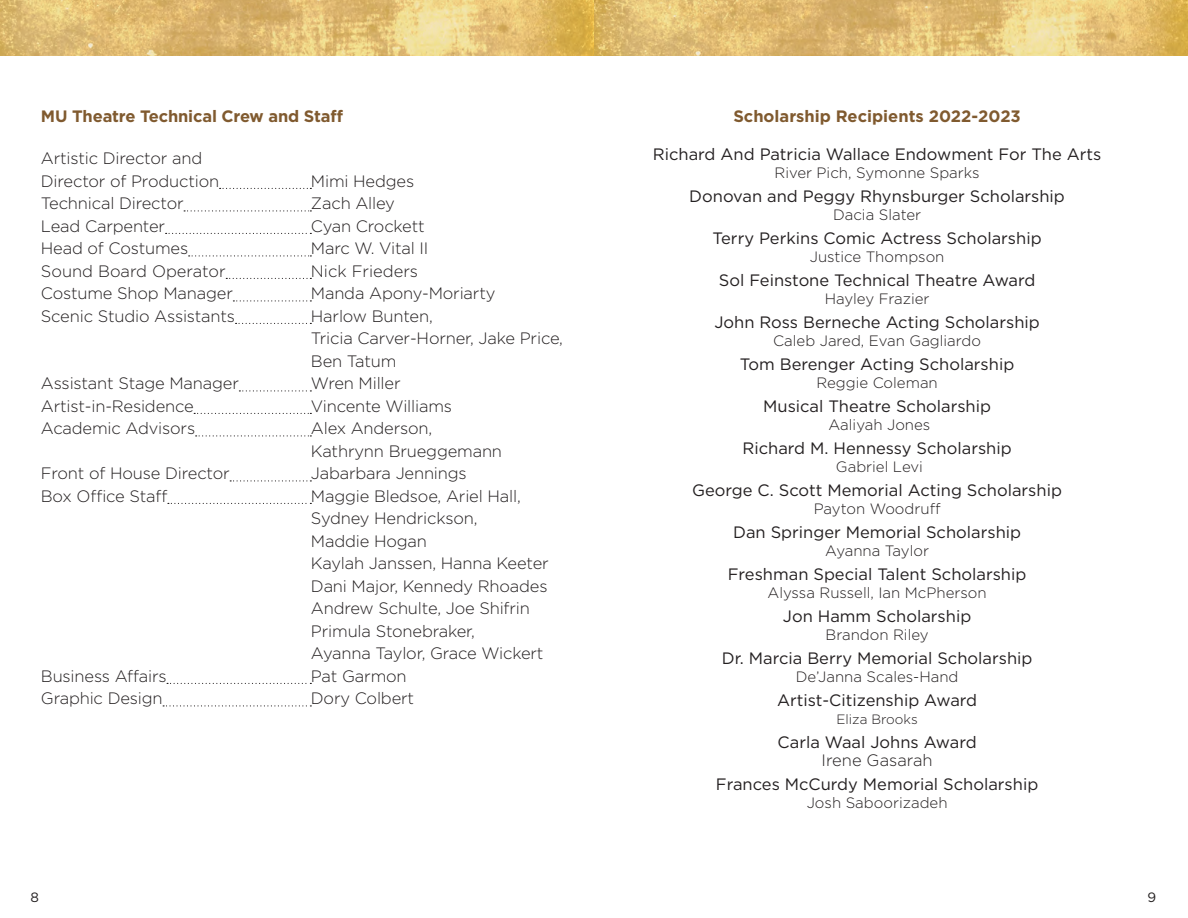
<style>
.page{position:relative;width:1188px;height:918px;background:#fff}
.page>*{position:absolute;margin:0;border:0;box-sizing:border-box;transform-origin:0 0}
.text{font:300 16.5px "Gotham";letter-spacing:-.01em;color:#231f20}
.gotham_text{font:16.5px "Gotham";color:#231f20}
.bold_page_head{font:700 16.5px "Gotham";letter-spacing:-.01em;color:#805a2f}
.bold_page_head-2{font:300 16.5px "Gotham";letter-spacing:-.01em;color:#231f20}
.centered_text{font:300 16.5px "Gotham";color:#231f20}
.gotham_text-2{font:300 16.5px "Gotham";color:#231f20}
.gotham_text-3{font:300 15px "Gotham";color:#231f20}
.gotham_text-4{font:300 13.5px "Gotham";color:#231f20}
.t1{font:13.5px "Gotham";color:#231f20}
</style>
<div class="page">
<img style="left:594px;top:0;width:594px;height:55px">
<img style="left:0;top:0;width:594px;height:55px">
<svg style="left:220px;top:188px;width:91px;height:1px"></svg>
<svg style="left:184px;top:210px;width:127px;height:1px"></svg>
<svg style="left:166px;top:233px;width:145px;height:1px"></svg>
<svg style="left:189px;top:255px;width:122px;height:1px"></svg>
<svg style="left:226px;top:278px;width:85px;height:1px"></svg>
<svg style="left:233px;top:300px;width:78px;height:1px"></svg>
<svg style="left:236px;top:323px;width:75px;height:1px"></svg>
<svg style="left:239px;top:390px;width:72px;height:1px"></svg>
<svg style="left:194px;top:413px;width:117px;height:1px"></svg>
<svg style="left:196px;top:435px;width:115px;height:1px"></svg>
<svg style="left:230px;top:480px;width:81px;height:1px"></svg>
<svg style="left:168px;top:503px;width:143px;height:1px"></svg>
<svg style="left:167px;top:683px;width:144px;height:1px"></svg>
<svg style="left:163px;top:705px;width:148px;height:1px"></svg>
<p class="bold_page_head" style="left:41px;top:105px;width:304px">MU Theatre Technical Crew and Staff</p>
<p class="bold_page_head-2" style="left:41px;top:148px;width:163px">Artistic Director and</p>
<p class="bold_page_head-2" style="left:41px;top:171px;width:180px">Director of Production</p>
<p class="bold_page_head-2" style="left:311px;top:171px;width:105px">Mimi Hedges</p>
<p class="text" style="left:41px;top:193px;width:144px">Technical Director</p>
<p class="text" style="left:311px;top:193px;width:86px">Zach Alley</p>
<p class="text" style="left:41px;top:216px;width:126px">Lead Carpenter</p>
<p class="text" style="left:311px;top:216px;width:115px">Cyan Crockett</p>
<p class="text" style="left:41px;top:238px;width:149px">Head of Costumes</p>
<p class="text" style="left:311px;top:238px;width:119px">Marc W. Vital II</p>
<p class="centered_text" style="left:41px;top:261px;width:186px">Sound Board Operator</p>
<p class="centered_text" style="left:311px;top:261px;width:109px">Nick Frieders</p>
<p class="text" style="left:41px;top:283px;width:194px">Costume Shop Manager</p>
<p class="text" style="left:311px;top:283px;width:186px">Manda Apony-Moriarty</p>
<p class="text" style="left:41px;top:306px;width:196px">Scenic Studio Assistants</p>
<p class="text" style="left:311px;top:306px;width:123px">Harlow Bunten,</p>
<p class="text" style="left:311px;top:328px;width:254px">Tricia Carver-Horner, Jake Price,</p>
<p class="text" style="left:311px;top:351px;width:87px">Ben Tatum</p>
<p class="text" style="left:41px;top:373px;width:200px">Assistant Stage Manager</p>
<p class="text" style="left:311px;top:373px;width:91px">Wren Miller</p>
<p class="text" style="left:41px;top:396px;width:154px">Artist-in-Residence</p>
<p class="text" style="left:311px;top:396px;width:143px">Vincente Williams</p>
<p class="text" style="left:41px;top:418px;width:156px">Academic Advisors</p>
<p class="text" style="left:311px;top:418px;width:123px">Alex Anderson,</p>
<p class="text" style="left:311px;top:441px;width:193px">Kathrynn Brueggemann</p>
<p class="text" style="left:41px;top:463px;width:190px">Front of House Director</p>
<p class="text" style="left:311px;top:463px;width:157px">Jabarbara Jennings</p>
<p class="text" style="left:41px;top:486px;width:128px">Box Office Staff</p>
<p class="text" style="left:311px;top:486px;width:211px">Maggie Bledsoe, Ariel Hall,</p>
<p class="text" style="left:311px;top:508px;width:168px">Sydney Hendrickson,</p>
<p class="text" style="left:311px;top:531px;width:118px">Maddie Hogan</p>
<p class="text" style="left:311px;top:553px;width:239px">Kaylah Janssen, Hanna Keeter</p>
<p class="text" style="left:311px;top:576px;width:238px">Dani Major, Kennedy Rhoades</p>
<p class="text" style="left:311px;top:598px;width:220px">Andrew Schulte, Joe Shifrin</p>
<p class="text" style="left:311px;top:621px;width:165px">Primula Stonebraker,</p>
<p class="text" style="left:311px;top:643px;width:234px">Ayanna Taylor, Grace Wickert</p>
<p class="text" style="left:41px;top:666px;width:127px">Business Affairs</p>
<p class="text" style="left:311px;top:666px;width:97px">Pat Garmon</p>
<p class="text" style="left:41px;top:688px;width:123px">Graphic Design</p>
<p class="text" style="left:311px;top:688px;width:105px">Dory Colbert</p>
<p class="bold_page_head" style="left:733px;top:105px;width:289px">Scholarship Recipients 2022-2023</p>
<p class="gotham_text" style="left:653px;top:144px;width:450px">Richard And Patricia Wallace Endowment For The Arts</p>
<p class="gotham_text-3" style="left:775px;top:163px;width:207px">River Pich, Symonne Sparks</p>
<p class="gotham_text" style="left:689px;top:186px;width:377px">Donovan and Peggy Rhynsburger Scholarship</p>
<p class="gotham_text-3" style="left:833px;top:205px;width:90px">Dacia Slater</p>
<p class="gotham_text" style="left:713px;top:228px;width:331px">Terry Perkins Comic Actress Scholarship</p>
<p class="gotham_text-3" style="left:810px;top:247px;width:136px">Justice Thompson</p>
<p class="gotham_text" style="left:719px;top:270px;width:318px">Sol Feinstone Technical Theatre Award</p>
<p class="gotham_text-3" style="left:825px;top:289px;width:106px">Hayley Frazier</p>
<p class="gotham_text" style="left:714px;top:312px;width:327px">John Ross Berneche Acting Scholarship</p>
<p class="gotham_text-3" style="left:773px;top:331px;width:209px">Caleb Jared, Evan Gagliardo</p>
<p class="gotham_text" style="left:740px;top:354px;width:276px">Tom Berenger Acting Scholarship</p>
<p class="gotham_text-3" style="left:816px;top:373px;width:123px">Reggie Coleman</p>
<p class="gotham_text" style="left:763px;top:396px;width:229px">Musical Theatre Scholarship</p>
<p class="gotham_text-3" style="left:828px;top:415px;width:103px">Aaliyah Jones</p>
<p class="gotham_text" style="left:743px;top:438px;width:271px">Richard M. Hennessy Scholarship</p>
<p class="gotham_text-3" style="left:836px;top:457px;width:89px">Gabriel Levi</p>
<p class="gotham_text" style="left:692px;top:480px;width:371px">George C. Scott Memorial Acting Scholarship</p>
<p class="gotham_text-3" style="left:814px;top:499px;width:128px">Payton Woodruff</p>
<p class="gotham_text" style="left:733px;top:522px;width:289px">Dan Springer Memorial Scholarship</p>
<p class="gotham_text-3" style="left:825px;top:541px;width:105px">Ayanna Taylor</p>
<p class="gotham_text" style="left:728px;top:564px;width:300px">Freshman Special Talent Scholarship</p>
<p class="gotham_text-3" style="left:768px;top:583px;width:221px">Alyssa Russell, Ian McPherson</p>
<p class="gotham_text" style="left:783px;top:606px;width:190px">Jon Hamm Scholarship</p>
<p class="gotham_text-3" style="left:826px;top:625px;width:104px">Brandon Riley</p>
<p class="gotham_text" style="left:722px;top:648px;width:312px">Dr. Marcia Berry Memorial Scholarship</p>
<p class="gotham_text-3" style="left:796px;top:667px;width:164px">De’Janna Scales-Hand</p>
<p class="gotham_text" style="left:777px;top:690px;width:202px">Artist-Citizenship Award</p>
<p class="gotham_text-4" style="left:836px;top:711px;width:83px">Eliza Brooks</p>
<p class="gotham_text" style="left:778px;top:732px;width:201px">Carla Waal Johns Award</p>
<p class="gotham_text-2" style="left:822px;top:750px;width:113px">Irene Gasarah</p>
<p class="gotham_text" style="left:716px;top:774px;width:324px">Frances McCurdy Memorial Scholarship</p>
<p class="gotham_text-3" style="left:807px;top:793px;width:142px">Josh Saboorizadeh</p>
<p class="t1" style="left:31px;top:888px;width:10px">8</p>
<p class="t1" style="left:1148px;top:888px;width:10px">9</p>
</div>
